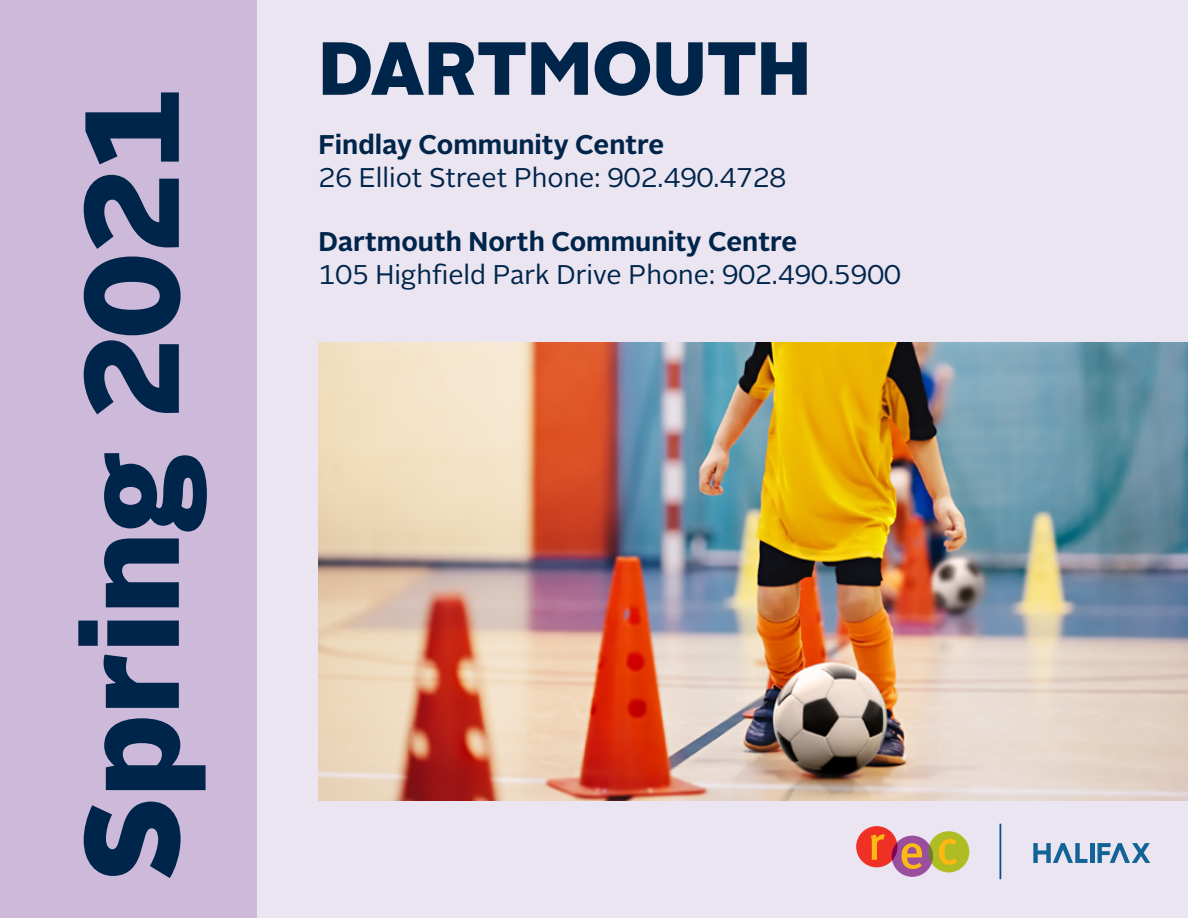
<style>
.page{position:relative;width:1188px;height:918px;background:#ebe4f1}
.page>*{position:absolute;margin:0;border:0;box-sizing:border-box;transform-origin:0 0}
.t1{font:900 133.5px "Alright Sans";color:#00254a}
.t2{font:900 75px "Alright Sans";color:#00254a}
.t3{font:27px "Alright Sans";color:#00254a}
.t4{font:700 27px "Alright Sans";color:#00254a}
</style>
<div class="page">
<div style="left:0;top:0;width:256px;height:918px;background:#cdb9da"></div>
<div style="left:1090px;top:843px;width:5px;height:20px;background:#126496"></div>
<svg style="left:1097px;top:843px;width:53px;height:20px"></svg>
<svg style="left:1033px;top:843px;width:54px;height:20px"></svg>
<div style="left:928px;top:831px;width:41px;height:41px;background:#afbc22;border-radius:50%"></div>
<div style="left:892px;top:836px;width:41px;height:41px;background:#9a4e9e;border-radius:50%"></div>
<div style="left:856px;top:826px;width:41px;height:41px;background:#ee3124;border-radius:50%"></div>
<svg style="left:939px;top:839px;width:18px;height:34px"></svg>
<svg style="left:871px;top:834px;width:14px;height:34px"></svg>
<svg style="left:892px;top:843px;width:30px;height:34px"></svg>
<svg style="left:928px;top:845px;width:5px;height:25px"></svg>
<hr style="left:1000px;top:824px;width:1px;height:55px;background:#00538b">
<img style="left:319px;top:343px;width:869px;height:457px">
<h1 class="t1" style="left:37px;top:882px;width:794px;rotate:-90deg">Spring 2021</h1>
<h2 class="t2" style="left:319px;top:15px;width:494px">DARTMOUTH</h2>
<p class="t4" style="left:319px;top:126px;width:347px">Findlay Community Centre</p>
<p class="t3" style="left:319px;top:159px;width:469px">26 Elliot Street Phone: 902.490.4728</p>
<p class="t4" style="left:319px;top:223px;width:480px">Dartmouth North Community Centre</p>
<p class="t3" style="left:319px;top:256px;width:584px">105 Highfield Park Drive Phone: 902.490.5900</p>
</div>
